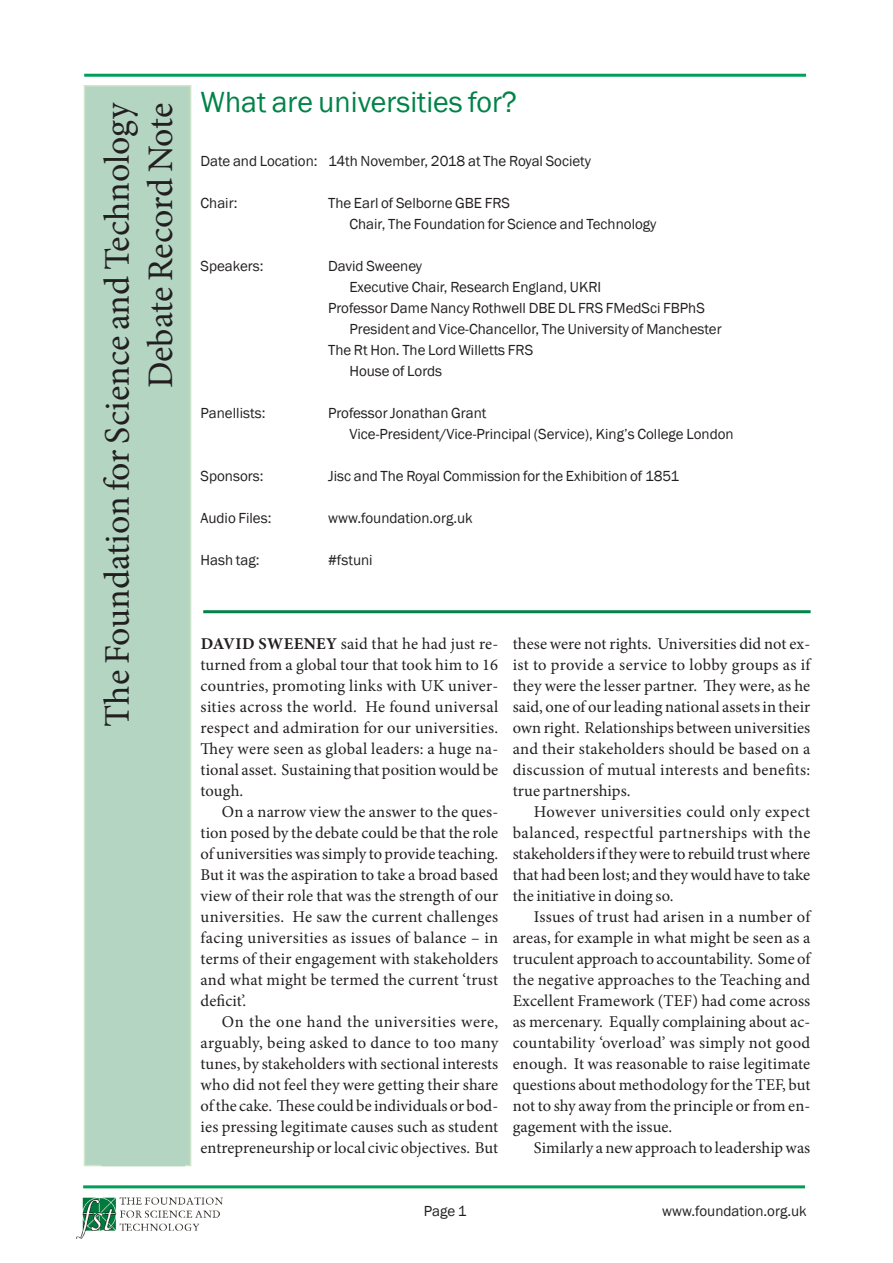
<style>
.page{position:relative;width:893px;height:1263px;background:#fff}
.page>*{position:absolute;margin:0;border:0;box-sizing:border-box;transform-origin:0 0}
.Record_note_FST{font:36px "Minion Pro";letter-spacing:-.005em;color:#231f20}
.Record_note_title{font:30px "Franklin Gothic";color:#008348}
.Record_note_body_ind{font:16.5px/21px "Minion Pro";letter-spacing:.005em;color:#231f20;text-align:justify}
.Record_note_body_no{font:16.5px/21px "Minion Pro";letter-spacing:.005em;color:#231f20;text-align:justify}
.Record_note_intro{font:15px/21px "Franklin Gothic";color:#231f20}
.s1{font-weight:700}
</style>
<div class="page">
<hr style="left:83px;top:1185px;width:722px;height:3px;background:#009e57">
<hr style="left:84px;top:74px;width:722px;height:3px;background:#009e57">
<img style="left:77px;top:1197px;width:145px;height:42px">
<div style="left:84px;top:85px;width:107px;height:1081px;background:#b3d5c2;border:2px solid #cfe5c9"></div>
<hr style="left:203px;top:610px;width:608px;height:3px;background:#008348">
<p class="Record_note_FST" style="left:93px;top:727px;width:626px;rotate:-90deg">The Foundation for Science and Technology</p>
<p class="Record_note_FST" style="left:137px;top:388px;width:287px;rotate:-90deg">Debate Record Note</p>
<p class="Record_note_title" style="left:201px;top:83px;width:318px">What are universities for?</p>
<p class="Record_note_intro" style="left:201px;top:151px;width:392px">Date and Location: 14th November, 2018 at The Royal Society</p>
<p class="Record_note_intro" style="left:201px;top:193px;width:38px">Chair:</p>
<p class="Record_note_intro" style="left:328px;top:193px;width:184px">The Earl of Selborne GBE FRS</p>
<p class="Record_note_intro" style="left:349px;top:214px;width:309px">Chair, The Foundation for Science and Technology</p>
<p class="Record_note_intro" style="left:201px;top:256px;width:65px">Speakers:</p>
<p class="Record_note_intro" style="left:328px;top:256px;width:96px">David Sweeney</p>
<p class="Record_note_intro" style="left:328px;top:277px;width:378px;text-indent:21px">Executive Chair, Research England, UKRI<br>Professor Dame Nancy Rothwell DBE DL FRS FMedSci FBPhS</p>
<p class="Record_note_intro" style="left:328px;top:319px;width:395px;text-indent:21px">President and Vice-Chancellor, The University of Manchester<br>The Rt Hon. The Lord Willetts FRS</p>
<p class="Record_note_intro" style="left:349px;top:361px;width:94px">House of Lords</p>
<p class="Record_note_intro" style="left:201px;top:403px;width:66px">Panellists:</p>
<p class="Record_note_intro" style="left:328px;top:403px;width:160px">Professor Jonathan Grant</p>
<p class="Record_note_intro" style="left:349px;top:424px;width:386px">Vice-President/Vice-Principal (Service), King’s College London</p>
<p class="Record_note_intro" style="left:201px;top:466px;width:64px">Sponsors:</p>
<p class="Record_note_intro" style="left:328px;top:466px;width:353px">Jisc and The Royal Commission for the Exhibition of 1851</p>
<p class="Record_note_intro" style="left:201px;top:508px;width:72px">Audio Files:</p>
<p class="Record_note_intro" style="left:328px;top:508px;width:146px">www.foundation.org.uk</p>
<p class="Record_note_intro" style="left:201px;top:550px;width:60px">Hash tag:</p>
<p class="Record_note_intro" style="left:328px;top:550px;width:46px">#fstuni</p>
<p class="Record_note_body_no" style="left:201px;top:633px;width:299px"><span class="s1">DAVID SWEENEY</span> said that he had just re&shy;turned from a global tour that took him to 16 countries, promoting links with UK univer&shy;sities across the world. He found universal respect and admiration for our universities.<br>They were seen as global leaders: a huge na&shy;tional asset. Sustaining that position would be tough.</p>
<p class="Record_note_body_ind" style="left:201px;top:801px;width:299px;text-indent:21px">On a narrow view the answer to the ques&shy;tion posed by the debate could be that the role of universities was simply to provide teaching.<br>But it was the aspiration to take a broad based view of their role that was the strength of our universities. He saw the current challenges facing universities as issues of balance – in terms of their engagement with stakeholders and what might be termed the current ‘trust deficit’.</p>
<p class="Record_note_body_ind" style="left:201px;top:1011px;width:299px;text-indent:21px">On the one hand the universities were, arguably, being asked to dance to too many tunes, by stakeholders with sectional interests who did not feel they were getting their share of the cake. These could be individuals or bod&shy;ies pressing legitimate causes such as student entrepreneurship or local civic objectives. But</p>
<p class="Record_note_body_ind" style="left:513px;top:633px;width:299px">these were not rights. Universities did not ex&shy;ist to provide a service to lobby groups as if they were the lesser partner. They were, as he said, one of our leading national assets in their own right. Relationships between universities and their stakeholders should be based on a discussion of mutual interests and benefits: true partnerships.</p>
<p class="Record_note_body_ind" style="left:513px;top:801px;width:299px;text-indent:21px">However universities could only expect balanced, respectful partnerships with the stakeholders if they were to rebuild trust where that had been lost; and they would have to take the initiative in doing so.</p>
<p class="Record_note_body_ind" style="left:513px;top:906px;width:299px;text-indent:21px">Issues of trust had arisen in a number of areas, for example in what might be seen as a truculent approach to accountability. Some of the negative approaches to the Teaching and Excellent Framework (TEF) had come across as mercenary. Equally complaining about ac&shy;countability ‘overload’ was simply not good enough. It was reasonable to raise legitimate questions about methodology for the TEF, but not to shy away from the principle or from en&shy;gagement with the issue.</p>
<p class="Record_note_body_ind" style="left:534px;top:1137px;width:278px">Similarly a new approach to leadership was</p>
<p class="Record_note_intro" style="left:424px;top:1201px;width:44px">Page 1</p>
<p class="Record_note_intro" style="left:662px;top:1201px;width:146px">www.foundation.org.uk</p>
</div>
